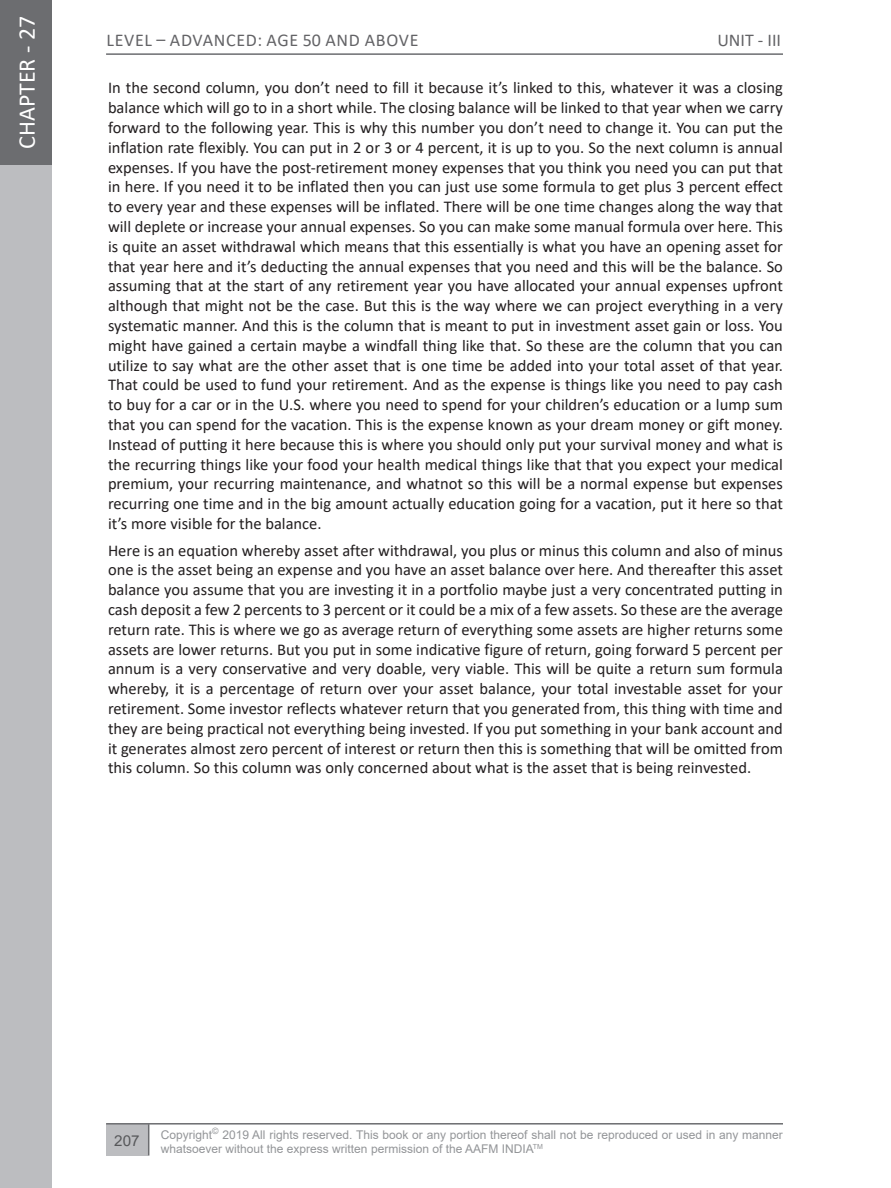
<style>
.page{position:relative;width:891px;height:1188px;background:#fff}
.page>*{position:absolute;margin:0;border:0;box-sizing:border-box;transform-origin:0 0}
.t1{font:24px "Calibri";color:#fff}
.t2{font:19.5px "Minion Pro";color:#fff}
.t3{font:18px "Calibri";letter-spacing:.04em;color:#636366}
.t4{font:16.5px/19.8px "Calibri";color:#231f20;text-align:justify}
.t5{font:15px "Arial";color:#57585a}
.t6{font:12px/14.4px "Arial";color:#939598}
</style>
<div class="page">
<hr style="left:106px;top:53px;width:677px;height:2px;background:#6c6d70">
<div style="left:0;top:98px;width:52px;height:1090px;background:#bcbdc0"></div>
<div style="left:106px;top:1125px;width:42px;height:31px;background:#bcbdc0"></div>
<hr style="left:106px;top:1123px;width:677px;height:2px;background:#6c6d70">
<hr style="left:148px;top:1124px;width:1px;height:32px;background:#6c6d70">
<div style="left:0;top:0;width:52px;height:165px;background:#6c6d70"></div>
<h1 class="t1" style="left:10px;top:149px;width:134px;rotate:-90deg">CHAPTER - 27</h1>
<p class="t2" style="left:7px;top:132px;width:114px;rotate:-90deg">CHAPTER - 1</p>
<p class="t3" style="left:106px;top:27px;width:314px">LEVEL – ADVANCED: AGE 50 AND ABOVE</p>
<p class="t3" style="left:717px;top:27px;width:65px">UNIT - III</p>
<p class="t4" style="left:108px;top:78px;width:677px">In the second column, you don’t need to fill it because it’s linked to this, whatever it was a closing balance which will go to in a short while. The closing balance will be linked to that year when we carry forward to the following year. This is why this number you don’t need to change it. You can put the inflation rate flexibly. You can put in 2 or 3 or 4 percent, it is up to you. So the next column is annual expenses. If you have the post-retirement money expenses that you think you need you can put that in here. If you need it to be inflated then you can just use some formula to get plus 3 percent effect to every year and these expenses will be inflated. There will be one time changes along the way that will deplete or increase your annual expenses. So you can make some manual formula over here. This is quite an asset withdrawal which means that this essentially is what you have an opening asset for that year here and it’s deducting the annual expenses that you need and this will be the balance. So assuming that at the start of any retirement year you have allocated your annual expenses upfront although that might not be the case. But this is the way where we can project everything in a very systematic manner. And this is the column that is meant to put in investment asset gain or loss. You might have gained a certain maybe a windfall thing like that. So these are the column that you can utilize to say what are the other asset that is one time be added into your total asset of that year.<br>That could be used to fund your retirement. And as the expense is things like you need to pay cash to buy for a car or in the U.S. where you need to spend for your children’s education or a lump sum that you can spend for the vacation. This is the expense known as your dream money or gift money.<br>Instead of putting it here because this is where you should only put your survival money and what is the recurring things like your food your health medical things like that that you expect your medical premium, your recurring maintenance, and whatnot so this will be a normal expense but expenses recurring one time and in the big amount actually education going for a vacation, put it here so that it’s more visible for the balance.</p>
<p class="t4" style="left:108px;top:540px;width:677px">Here is an equation whereby asset after withdrawal, you plus or minus this column and also of minus one is the asset being an expense and you have an asset balance over here. And thereafter this asset balance you assume that you are investing it in a portfolio maybe just a very concentrated putting in cash deposit a few 2 percents to 3 percent or it could be a mix of a few assets. So these are the average return rate. This is where we go as average return of everything some assets are higher returns some assets are lower returns. But you put in some indicative figure of return, going forward 5 percent per annum is a very conservative and very doable, very viable. This will be quite a return sum formula whereby, it is a percentage of return over your asset balance, your total investable asset for your retirement. Some investor reflects whatever return that you generated from, this thing with time and they are being practical not everything being invested. If you put something in your bank account and it generates almost zero percent of interest or return then this is something that will be omitted from this column. So this column was only concerned about what is the asset that is being reinvested.</p>
<p class="t5" style="left:114px;top:1130px;width:27px">207</p>
<p class="t6" style="left:161px;top:1127px;width:624px">Copyright<sup>©</sup> 2019 All rights reserved. This book or any portion thereof shall not be reproduced or used in any manner whatsoever without the express written permission of the AAFM INDIA<sup>TM</sup></p>
</div>
